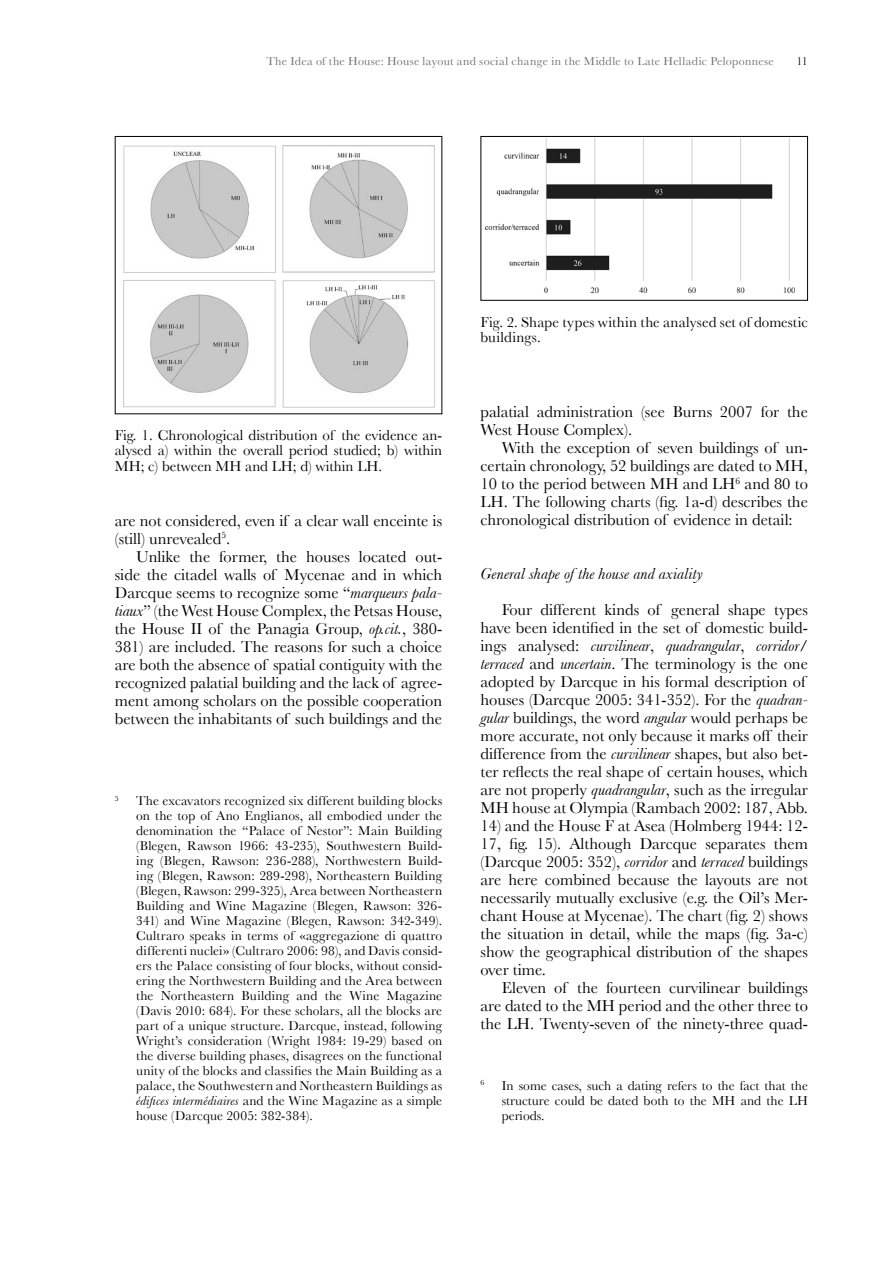
<style>
.page{position:relative;width:893px;height:1263px;background:#fff}
.page>*{position:absolute;margin:0;border:0;box-sizing:border-box;transform-origin:0 0}
.Normale{font:16.5px/18px "Baskerville";color:#000;text-align:justify}
.Titoletto{font:italic 16.5px "Baskerville";letter-spacing:.01em;color:#000}
.Didascalia{font:15px/15px "Baskerville";color:#000;text-align:justify}
.Normale-2{font:13.5px/15px "Baskerville";color:#000;text-align:justify}
.Filetto_dx{font:12px "Baskerville";letter-spacing:.03em;color:#6d6e71}
.Filetto_dx-2{font:12px "Baskerville";color:#000}
.Normale-3{font:7.8px "Baskerville";color:#000}
.s1{font-style:italic}
</style>
<div class="page">
<img style="left:123px;top:145px;width:312px;height:263px">
<img style="left:484px;top:138px;width:311px;height:156px">
<div style="left:480px;top:136px;width:328px;height:165px;border:1px solid #000"></div>
<p class="Filetto_dx" style="left:266px;top:54px;width:509px">The Idea of the House: House layout and social change in the Middle to Late Helladic Peloponnese</p>
<p class="Filetto_dx-2" style="left:796px;top:54px;width:13px">11</p>
<p class="Didascalia" style="left:115px;top:428px;width:329px">Fig. 1. Chronological distribution of the evidence an&shy;alysed a) within the overall period studied; b) within MH; c) between MH and LH; d) within LH.</p>
<p class="Normale" style="left:115px;top:511px;width:329px">are not considered, even if a clear wall enceinte is (still) unrevealed<sup>5</sup>.</p>
<p class="Normale" style="left:115px;top:547px;width:329px;text-indent:21px">Unlike the former, the houses located out&shy;side the citadel walls of Mycenae and in which Darcque seems to recognize some “<span class="s1">marqueurs pala&shy;tiaux</span>” (the West House Complex, the Petsas House, the House II of the Panagia Group, <span class="s1">op.cit.</span>, 380- 381) are included. The reasons for such a choice are both the absence of spatial contiguity with the recognized palatial building and the lack of agree&shy;ment among scholars on the possible cooperation between the inhabitants of such buildings and the</p>
<p class="Normale-3" style="left:115px;top:794px;width:5px">5</p>
<p class="Normale-2" style="left:136px;top:793px;width:308px">The excavators recognized six different building blocks on the top of Ano Englianos, all embodied under the denomination the “Palace of Nestor”: Main Building (Blegen, Rawson 1966: 43-235), Southwestern Build&shy;ing (Blegen, Rawson: 236-288), Northwestern Build&shy;ing (Blegen, Rawson: 289-298), Northeastern Building (Blegen, Rawson: 299-325), Area between Northeastern Building and Wine Magazine (Blegen, Rawson: 326- 341) and Wine Magazine (Blegen, Rawson: 342-349).<br>Cultraro speaks in terms of «aggregazione di quattro differenti nuclei» (Cultraro 2006: 98), and Davis consid&shy;ers the Palace consisting of four blocks, without consid&shy;ering the Northwestern Building and the Area between the Northeastern Building and the Wine Magazine (Davis 2010: 684). For these scholars, all the blocks are part of a unique structure. Darcque, instead, following Wright’s consideration (Wright 1984: 19-29) based on the diverse building phases, disagrees on the functional unity of the blocks and classifies the Main Building as a palace, the Southwestern and Northeastern Buildings as <span class="s1">édifices intermédiaires</span> and the Wine Magazine as a simple house (Darcque 2005: 382-384).</p>
<p class="Didascalia" style="left:480px;top:315px;width:329px">Fig. 2. Shape types within the analysed set of domestic buildings.</p>
<p class="Normale" style="left:480px;top:403px;width:329px">palatial administration (see Burns 2007 for the<br>West House Complex).</p>
<p class="Normale" style="left:480px;top:439px;width:329px;text-indent:21px">With the exception of seven buildings of un&shy;certain chronology, 52 buildings are dated to MH, 10 to the period between MH and LH<sup>6</sup> and 80 to LH. The following charts (fig. 1a-d) describes the chronological distribution of evidence in detail:</p>
<p class="Titoletto" style="left:480px;top:564px;width:224px">General shape of the house and axiality</p>
<p class="Normale" style="left:480px;top:601px;width:329px;text-align:left;text-indent:21px">Four different kinds of general shape types have been identified in the set of domestic build&shy;ings analysed: <span class="s1">curvilinear</span>, <span class="s1">quadrangular</span>, <span class="s1">corridor</span>/ <span class="s1">terraced</span> and <span class="s1">uncertain</span>. The terminology is the one adopted by Darcque in his formal description of houses (Darcque 2005: 341-352). For the <span class="s1">quadran&shy;gular</span> buildings, the word <span class="s1">angular</span> would perhaps be more accurate, not only because it marks off their difference from the <span class="s1">curvilinear</span> shapes, but also bet&shy;ter reflects the real shape of certain houses, which are not properly <span class="s1">quadrangular</span>, such as the irregular MH house at Olympia (Rambach 2002: 187, Abb.</p>
<p class="Normale" style="left:480px;top:817px;width:329px">14) and the House F at Asea (Holmberg 1944: 12- 17, fig. 15). Although Darcque separates them (Darcque 2005: 352), <span class="s1">corridor</span> and <span class="s1">terraced</span> buildings are here combined because the layouts are not necessarily mutually exclusive (e.g. the Oil’s Mer&shy;chant House at Mycenae). The chart (fig. 2) shows the situation in detail, while the maps (fig. 3a-c) show the geographical distribution of the shapes over time.</p>
<p class="Normale" style="left:480px;top:979px;width:329px;text-indent:21px">Eleven of the fourteen curvilinear buildings are dated to the MH period and the other three to the LH. Twenty-seven of the ninety-three quad-</p>
<p class="Normale-3" style="left:480px;top:1078px;width:5px">6</p>
<p class="Normale-2" style="left:502px;top:1077px;width:308px">In some cases, such a dating refers to the fact that the structure could be dated both to the MH and the LH periods.</p>
</div>
